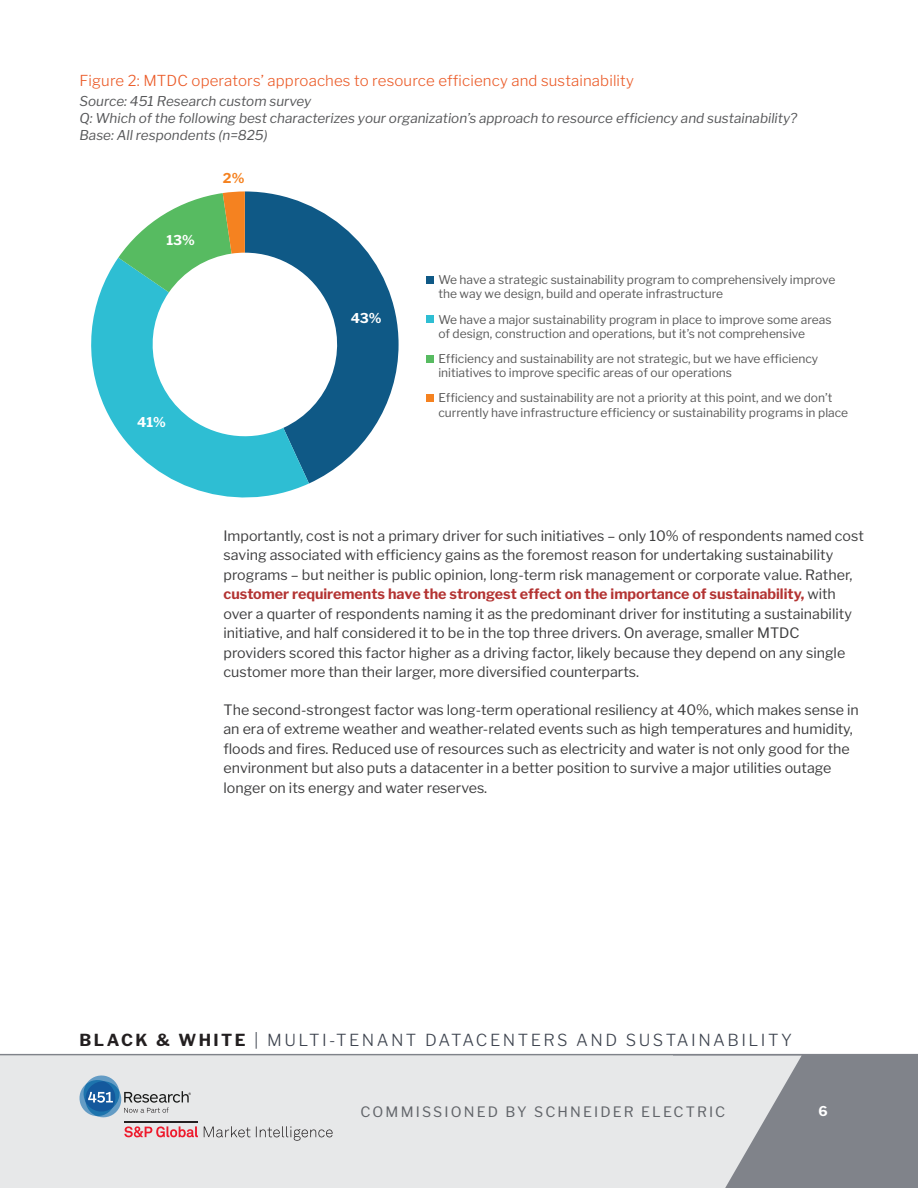
<style>
.page{position:relative;width:918px;height:1188px;background:#fff}
.page>*{position:absolute;margin:0;border:0;box-sizing:border-box;transform-origin:0 0}
.t1{font:300 16.5px "Libre Franklin";letter-spacing:.15em;color:#3e444f}
.Exhibit_Title{font:300 15px "Libre Franklin";letter-spacing:.01em;color:#eb5b28}
.t2{font:14.25px/19.5px "Libre Franklin";color:#3e3e3f}
.t3{font:14.25px "Libre Franklin";letter-spacing:.15em;color:#62656a}
.Exhibit_Source{font:italic 13.5px "Libre Franklin";color:#57585a}
.t4{font:700 13.5px "Libre Franklin";color:#fff}
.t5{font:700 13.5px "Libre Franklin";color:#f58220}
.t6{font:12px/14.4px "Libre Franklin";color:#595959}
.s1{font-weight:700;color:#b33332}
.s2{font-weight:700;color:#231f20}
</style>
<div class="page">
<div style="left:673px;top:1055px;width:245px;height:133px;background:#80838a"></div>
<div style="left:0;top:1055px;width:802px;height:133px;background:#e7e8e9"></div>
<hr style="left:0;top:1054px;width:918px;height:1px;background:#80838a">
<svg style="left:245px;top:191px;width:154px;height:292px;fill:#0f5986"></svg>
<svg style="left:91px;top:258px;width:218px;height:240px"></svg>
<svg style="left:118px;top:191px;width:127px;height:101px"></svg>
<div style="left:426px;top:276px;width:8px;height:8px;background:#0f5986"></div>
<div style="left:426px;top:316px;width:8px;height:7px;background:#2ebed3"></div>
<div style="left:426px;top:356px;width:8px;height:7px;background:#57bb61"></div>
<div style="left:426px;top:395px;width:8px;height:7px;background:#f58220"></div>
<svg style="left:124px;top:1126px;width:74px;height:12px"></svg>
<hr style="left:124px;top:1121px;width:74px;height:2px;background:#231f20">
<svg style="left:204px;top:1126px;width:129px;height:15px;background:#cbcbcc"></svg>
<svg style="left:78px;top:1074px;width:113px;height:45px;background:#aec0ce"></svg>
<p class="Exhibit_Title" style="left:80px;top:72px;width:556px">Figure 2: MTDC operators’ approaches to resource efficiency and sustainability</p>
<p class="Exhibit_Source" style="left:80px;top:93px;width:233px">Source: 451 Research custom survey</p>
<p class="Exhibit_Source" style="left:80px;top:110px;width:719px">Q: Which of the following best characterizes your organization’s approach to resource efficiency and sustainability?</p>
<p class="Exhibit_Source" style="left:80px;top:127px;width:190px">Base: All respondents (n=825)</p>
<p class="t4" style="left:167px;top:232px;width:30px">13%</p>
<p class="t5" style="left:223px;top:170px;width:23px">2%</p>
<p class="t4" style="left:137px;top:414px;width:30px">41%</p>
<p class="t4" style="left:351px;top:310px;width:32px">43%</p>
<p class="t6" style="left:438px;top:272px;width:399px">We have a strategic sustainability program to comprehensively improve the way we design, build and operate infrastructure</p>
<p class="t6" style="left:438px;top:312px;width:395px">We have a major sustainability program in place to improve some areas of design, construction and operations, but it’s not comprehensive</p>
<p class="t6" style="left:438px;top:351px;width:381px">Efficiency and sustainability are not strategic, but we have efficiency initiatives to improve specific areas of our operations</p>
<p class="t6" style="left:438px;top:391px;width:411px">Efficiency and sustainability are not a priority at this point, and we don’t currently have infrastructure efficiency or sustainability programs in place</p>
<p class="t2" style="left:224px;top:526px;width:642px">Importantly, cost is not a primary driver for such initiatives – only 10% of respondents named cost saving associated with efficiency gains as the foremost reason for undertaking sustainability programs – but neither is public opinion, long-term risk management or corporate value. Rather, <span class="s1">customer requirements have the strongest effect on the importance of sustainability,</span> with over a quarter of respondents naming it as the predominant driver for instituting a sustainability initiative, and half considered it to be in the top three drivers. On average, smaller MTDC providers scored this factor higher as a driving factor, likely because they depend on any single customer more than their larger, more diversified counterparts.</p>
<p class="t2" style="left:224px;top:700px;width:637px">The second-strongest factor was long-term operational resiliency at 40%, which makes sense in an era of extreme weather and weather-related events such as high temperatures and humidity, floods and fires. Reduced use of resources such as electricity and water is not only good for the environment but also puts a datacenter in a better position to survive a major utilities outage longer on its energy and water reserves.</p>
<p class="t1" style="left:80px;top:1030px;width:714px"><span class="s2">BLACK &amp; WHITE</span> | MULTI-TENANT DATACENTERS AND SUSTAINABILITY</p>
<p class="t3" style="left:360px;top:1103px;width:366px">COMMISSIONED BY SCHNEIDER ELECTRIC</p>
<p class="t4" style="left:818px;top:1103px;width:11px">6</p>
</div>
